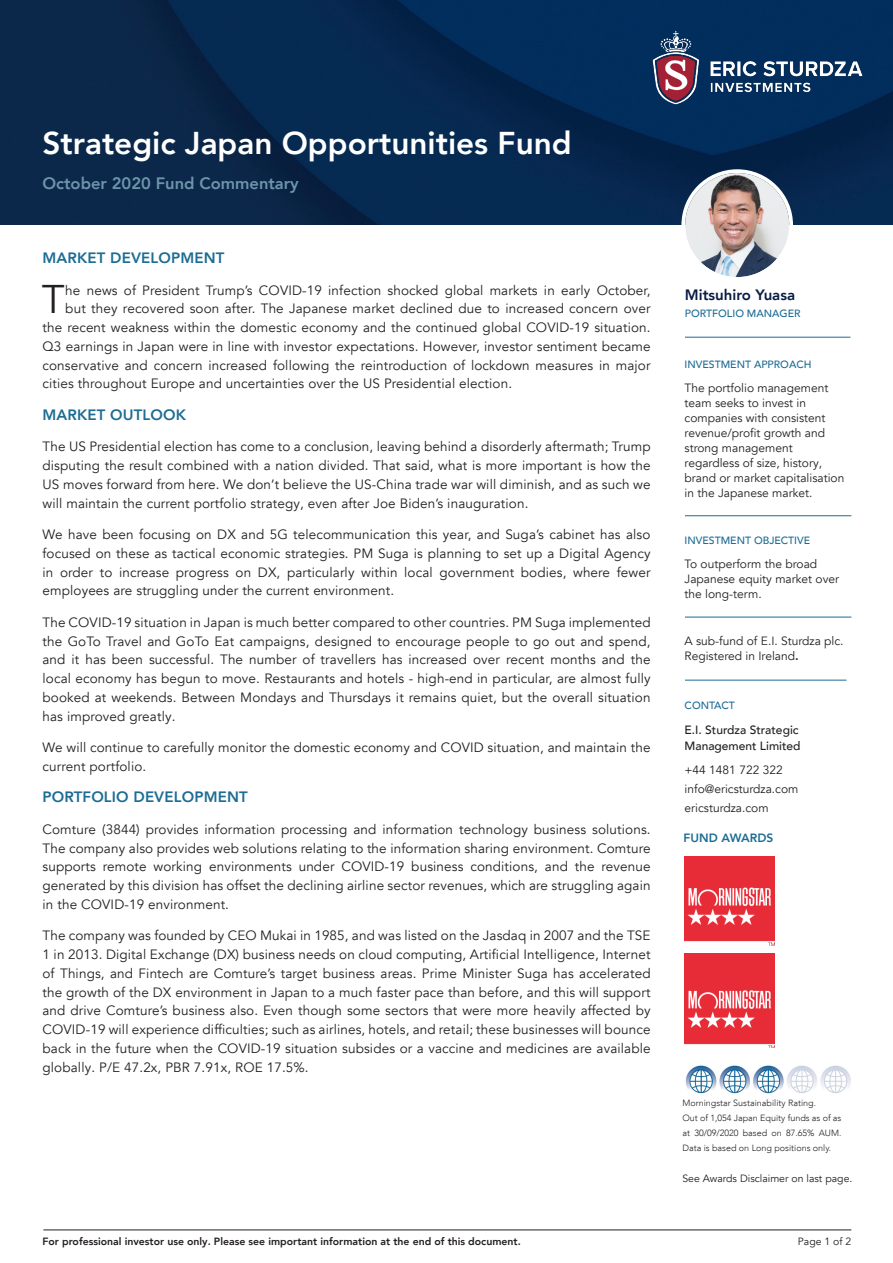
<style>
.page{position:relative;width:893px;height:1263px;background:#fff}
.page>*{position:absolute;margin:0;border:0;box-sizing:border-box;transform-origin:0 0}
.t1{font:40.05px "Avenir LT Com";color:#231f20}
.t2{font:800 31.5px "Avenir LT Com";color:#fff}
.t3{font:800 16.5px "Avenir LT Com";color:#6e94ab}
.t4{font:800 15px "Avenir LT Com";letter-spacing:.01em;color:#1c6c94}
.t5{font:800 15px "Avenir LT Com";color:#071b44}
.t6{font:13.5px/18.8px "Avenir LT Com";letter-spacing:.01em;color:#231f20;text-align:justify}
.t7{font:12px/15px "Avenir LT Com";color:#231f20}
.t8{font:500 12px/16.5px "Avenir LT Com";color:#231f20}
.t9{font:800 12px "Avenir LT Com";color:#1c6c94}
.t10{font:800 10.5px "Avenir LT Com";color:#231f20}
.t11{font:500 10.5px "Avenir LT Com";color:#1c6c94}
.t12{font:10.5px "Avenir LT Com";color:#231f20}
.t13{font:300 9px/15px "Avenir LT";color:#231f20;text-align:justify}
.s1{font-weight:800}
</style>
<div class="page">
<img style="left:0;top:0;width:893px;height:225px">
<hr style="left:43px;top:1230px;width:808px;height:1px;background:#231f20">
<img style="left:651px;top:28px;width:214px;height:78px">
<img style="left:685px;top:173px;width:104px;height:104px;border-radius:52px">
<div style="left:681px;top:169px;width:112px;height:112px;border:4px solid #fff;border-radius:50%"></div>
<hr style="left:685px;top:337px;width:165px;height:1px;background:#1c6c94">
<hr style="left:685px;top:515px;width:166px;height:1px;background:#1c6c94">
<hr style="left:685px;top:617px;width:166px;height:1px;background:#1c6c94">
<hr style="left:685px;top:680px;width:161px;height:1px;background:#1c6c94">
<img style="left:685px;top:954px;width:89px;height:93px">
<img style="left:685px;top:857px;width:89px;height:88px">
<img style="left:685px;top:1065px;width:166px;height:29px">
<p class="t2" style="left:43px;top:125px;width:531px">Strategic Japan Opportunities Fund</p>
<p class="t3" style="left:43px;top:173px;width:258px">October 2020 Fund Commentary</p>
<p class="t4" style="left:43px;top:249px;width:183px">MARKET DEVELOPMENT</p>
<p class="t1" style="left:42px;top:276px;width:24px">T</p>
<p class="t6" style="left:65px;top:281px;width:587px">he news of President Trump’s COVID-19 infection shocked global markets in early October,</p>
<p class="t6" style="left:65px;top:300px;width:587px">but they recovered soon after. The Japanese market declined due to increased concern over</p>
<p class="t6" style="left:43px;top:318px;width:610px">the recent weakness within the domestic economy and the continued global COVID-19 situation.</p>
<p class="t6" style="left:43px;top:337px;width:610px">Q3 earnings in Japan were in line with investor expectations. However, investor sentiment became</p>
<p class="t6" style="left:43px;top:356px;width:609px">conservative and concern increased following the reintroduction of lockdown measures in major</p>
<p class="t6" style="left:43px;top:375px;width:471px">cities throughout Europe and uncertainties over the US Presidential election.</p>
<p class="t4" style="left:43px;top:406px;width:145px">MARKET OUTLOOK</p>
<p class="t6" style="left:43px;top:438px;width:610px">The US Presidential election has come to a conclusion, leaving behind a disorderly aftermath; Trump disputing the result combined with a nation divided. That said, what is more important is how the US moves forward from here. We don’t believe the US-China trade war will diminish, and as such we will maintain the current portfolio strategy, even after Joe Biden’s inauguration.</p>
<p class="t6" style="left:43px;top:525px;width:610px">We have been focusing on DX and 5G telecommunication this year, and Suga’s cabinet has also focused on these as tactical economic strategies. PM Suga is planning to set up a Digital Agency in order to increase progress on DX, particularly within local government bodies, where fewer employees are struggling under the current environment.</p>
<p class="t6" style="left:43px;top:613px;width:610px">The COVID-19 situation in Japan is much better compared to other countries. PM Suga implemented the GoTo Travel and GoTo Eat campaigns, designed to encourage people to go out and spend, and it has been successful. The number of travellers has increased over recent months and the local economy has begun to move. Restaurants and hotels - high-end in particular, are almost fully booked at weekends. Between Mondays and Thursdays it remains quiet, but the overall situation has improved greatly.</p>
<p class="t6" style="left:43px;top:738px;width:609px">We will continue to carefully monitor the domestic economy and COVID situation, and maintain the current portfolio.</p>
<p class="t4" style="left:43px;top:788px;width:207px">PORTFOLIO DEVELOPMENT</p>
<p class="t6" style="left:43px;top:820px;width:610px">Comture (3844) provides information processing and information technology business solutions.<br>The company also provides web solutions relating to the information sharing environment. Comture supports remote working environments under COVID-19 business conditions, and the revenue generated by this division has offset the declining airline sector revenues, which are struggling again in the COVID-19 environment.</p>
<p class="t6" style="left:43px;top:927px;width:610px">The company was founded by CEO Mukai in 1985, and was listed on the Jasdaq in 2007 and the TSE 1 in 2013. Digital Exchange (DX) business needs on cloud computing, Artificial Intelligence, Internet of Things, and Fintech are Comture’s target business areas. Prime Minister Suga has accelerated the growth of the DX environment in Japan to a much faster pace than before, and this will support and drive Comture’s business also. Even though some sectors that were more heavily affected by COVID-19 will experience difficulties; such as airlines, hotels, and retail; these businesses will bounce back in the future when the COVID-19 situation subsides or a vaccine and medicines are available globally. P/E 47.2x, PBR 7.91x, ROE 17.5%.</p>
<p class="t10" style="left:43px;top:1235px;width:480px">For professional investor use only. Please see important information at the end of this document.</p>
<p class="t5" style="left:685px;top:286px;width:112px">Mitsuhiro Yuasa</p>
<p class="t11" style="left:685px;top:307px;width:117px">PORTFOLIO MANAGER</p>
<p class="t11" style="left:685px;top:359px;width:128px">INVESTMENT APPROACH</p>
<p class="t7" style="left:685px;top:381px;width:161px">The portfolio management team seeks to invest in companies with consistent revenue/profit growth and strong management regardless of size, history, brand or market capitalisation in the Japanese market.</p>
<p class="t11" style="left:685px;top:534px;width:127px">INVESTMENT OBJECTIVE</p>
<p class="t7" style="left:685px;top:556px;width:156px">To outperform the broad<br>Japanese equity market over the long-term.</p>
<p class="t7" style="left:685px;top:633px;width:160px">A sub-fund of E.I. Sturdza plc.<br>Registered in Ireland<span class="s1">.</span></p>
<p class="t11" style="left:685px;top:699px;width:52px">CONTACT</p>
<p class="t8" style="left:685px;top:721px;width:118px">E.I. Sturdza Strategic<br>Management Limited</p>
<p class="t7" style="left:685px;top:762px;width:100px">+44 1481 722 322</p>
<p class="t7" style="left:685px;top:781px;width:115px">info@ericsturdza.com</p>
<p class="t7" style="left:685px;top:801px;width:85px">ericsturdza.com</p>
<p class="t9" style="left:684px;top:830px;width:91px">FUND AWARDS</p>
<p class="t13" style="left:682px;top:1095px;width:135px">Morningstar Sustainability Rating.</p>
<p class="t13" style="left:682px;top:1110px;width:161px">Out of 1,054 Japan Equity funds as of as at 30/09/2020 based on 87.65% AUM.<br>Data is based on Long positions only.</p>
<p class="t12" style="left:682px;top:1172px;width:171px">See Awards Disclaimer on last page.</p>
<p class="t12" style="left:798px;top:1235px;width:55px">Page 1 of 2</p>
</div>
